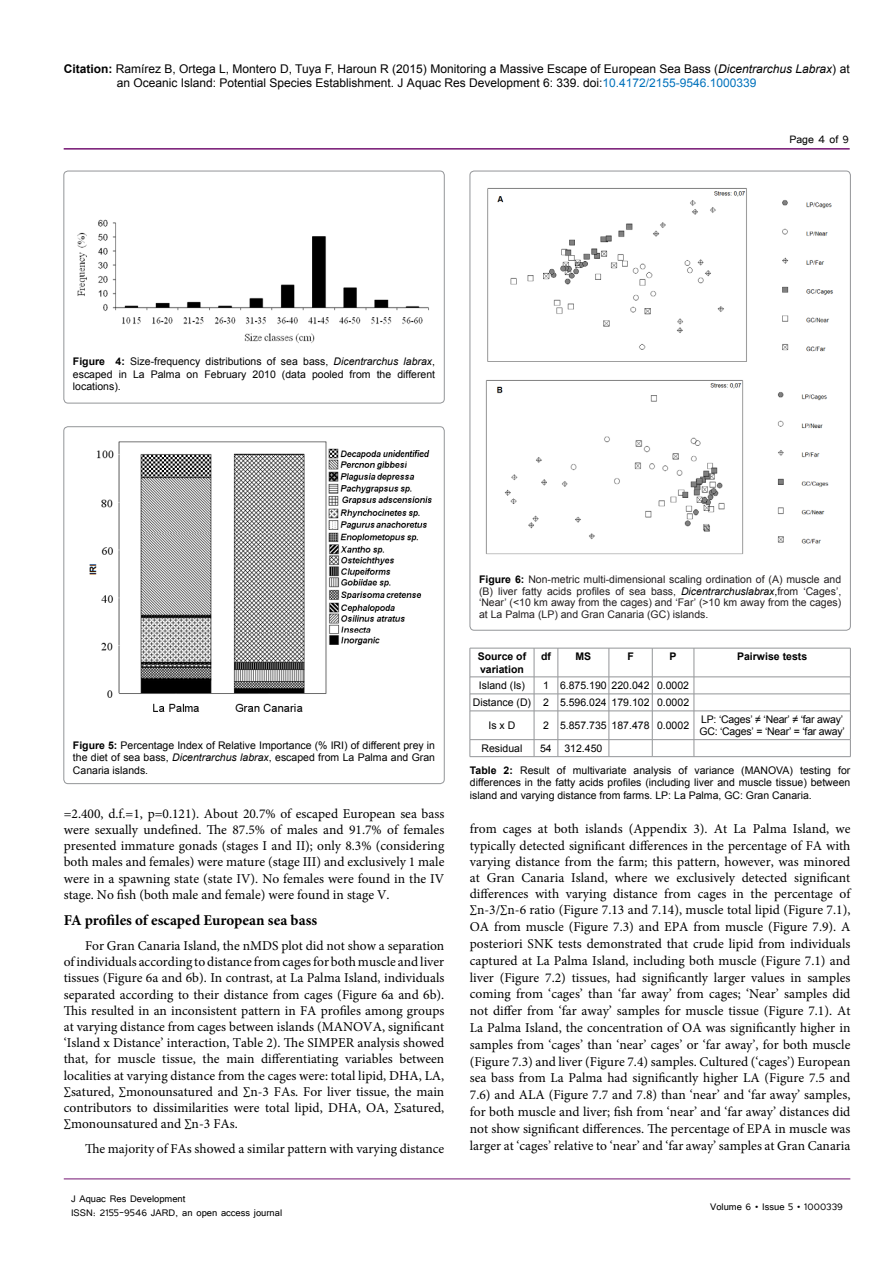
<style>
.page{position:relative;width:893px;height:1263px;background:#fff}
.page>*{position:absolute;margin:0;border:0;box-sizing:border-box;transform-origin:0 0}
.t1{font:700 15px "Minion Pro";color:#000}
.t2{font:13.5px/16.6px "Minion Pro";color:#000;text-align:justify}
.t3{font:13.5px "Tunga";color:#000}
.t4{font:12px/14.4px "Arial";color:#000}
.t5{font:12px/14.4px "Tunga";color:#000}
.t6{font:10.5px/12.6px "Arial";color:#000;text-align:justify}
.t7{font:10.5px/11.6px "Arial";color:#231f20;text-align:justify}
.t8{font:10.5px/12.6px "Arial";letter-spacing:-.02em;color:#000}
.t9{font:700 10.5px/12.6px "Arial";color:#000}
.s1{font-weight:700}
.s2{font-style:italic}
.s3{color:#0072bc}
.s4{font-weight:700;color:#000}
.s5{font-style:italic;color:#000}
.s6{color:#000}
</style>
<div class="page">
<hr style="left:64px;top:148px;width:786px;height:2px;background:#741472">
<hr style="left:64px;top:1179px;width:786px;height:1px;background:#741472">
<div style="left:64px;top:171px;width:380px;height:232px;border:1px solid #939598;border-radius:4px"></div>
<img style="left:77px;top:219px;width:352px;height:124px">
<div style="left:64px;top:427px;width:380px;height:357px;border:1px solid #939598;border-radius:4px"></div>
<img style="left:89px;top:441px;width:343px;height:271px">
<img style="left:487px;top:188px;width:346px;height:174px">
<img style="left:485px;top:380px;width:344px;height:175px">
<hr style="left:470px;top:648px;width:64px;height:1px;background:#939598">
<hr style="left:558px;top:648px;width:51px;height:1px;background:#939598">
<hr style="left:609px;top:648px;width:43px;height:1px;background:#939598">
<hr style="left:652px;top:648px;width:42px;height:1px;background:#939598">
<hr style="left:694px;top:648px;width:156px;height:1px;background:#939598">
<hr style="left:470px;top:677px;width:64px;height:1px;background:#939598">
<hr style="left:558px;top:677px;width:51px;height:1px;background:#939598">
<hr style="left:609px;top:677px;width:43px;height:1px;background:#939598">
<hr style="left:652px;top:677px;width:42px;height:1px;background:#939598">
<hr style="left:694px;top:677px;width:156px;height:1px;background:#939598">
<hr style="left:470px;top:694px;width:64px;height:1px;background:#939598">
<hr style="left:558px;top:694px;width:51px;height:1px;background:#939598">
<hr style="left:609px;top:694px;width:43px;height:1px;background:#939598">
<hr style="left:652px;top:694px;width:42px;height:1px;background:#939598">
<hr style="left:694px;top:694px;width:156px;height:1px;background:#939598">
<hr style="left:470px;top:711px;width:64px;height:1px;background:#939598">
<hr style="left:558px;top:711px;width:51px;height:1px;background:#939598">
<hr style="left:609px;top:711px;width:43px;height:1px;background:#939598">
<hr style="left:652px;top:711px;width:42px;height:1px;background:#939598">
<hr style="left:694px;top:711px;width:156px;height:1px;background:#939598">
<hr style="left:470px;top:739px;width:64px;height:1px;background:#939598">
<svg style="left:470px;top:648px;width:1px;height:108px"></svg>
<hr style="left:558px;top:739px;width:51px;height:1px;background:#939598">
<hr style="left:609px;top:739px;width:43px;height:1px;background:#939598">
<svg style="left:609px;top:648px;width:1px;height:108px"></svg>
<hr style="left:652px;top:739px;width:42px;height:1px;background:#939598">
<svg style="left:652px;top:648px;width:1px;height:108px"></svg>
<hr style="left:694px;top:739px;width:156px;height:1px;background:#939598">
<svg style="left:694px;top:648px;width:1px;height:108px"></svg>
<svg style="left:850px;top:648px;width:1px;height:109px"></svg>
<hr style="left:470px;top:756px;width:64px;height:1px;background:#939598">
<svg style="left:534px;top:648px;width:25px;height:109px"></svg>
<hr style="left:558px;top:756px;width:51px;height:1px;background:#939598">
<hr style="left:609px;top:756px;width:43px;height:1px;background:#939598">
<hr style="left:652px;top:756px;width:42px;height:1px;background:#939598">
<hr style="left:694px;top:756px;width:156px;height:1px;background:#939598">
<p class="t4" style="left:117px;top:61px;width:734px;text-indent:-53px"><span class="s1">Citation:</span> Ramírez B, Ortega L, Montero D, Tuya F, Haroun R (2015) Monitoring a Massive Escape of European Sea Bass (<span class="s2">Dicentrarchus Labrax</span>) at an Oceanic Island: Potential Species Establishment. J Aquac Res Development 6: 339. doi:<span class="s3">10.4172/2155-9546.1000339</span></p>
<p class="t3" style="left:789px;top:131px;width:61px">Page 4 of 9</p>
<p class="t6" style="left:73px;top:355px;width:364px"><span class="s1">Figure 4:</span> Size-frequency distributions of sea bass, <span class="s2">Dicentrarchus labrax</span>, escaped in La Palma on February 2010 (data pooled from the different locations).</p>
<p class="t6" style="left:73px;top:739px;width:364px"><span class="s1">Figure 5:</span> Percentage Index of Relative Importance (% IRI) of different prey in the diet of sea bass, <span class="s2">Dicentrarchus labrax</span>, escaped from La Palma and Gran Canaria islands.</p>
<p class="t2" style="left:64px;top:805px;width:382px;line-height:16.2px">=2.400, d.f.=1, p=0.121). About 20.7% of escaped European sea bass were sexually undefined. The 87.5% of males and 91.7% of females presented immature gonads (stages I and II); only 8.3% (considering both males and females) were mature (stage III) and exclusively 1 male were in a spawning state (state IV). No females were found in the IV stage. No fish (both male and female) were found in stage V.</p>
<p class="t1" style="left:64px;top:910px;width:255px">FA profiles of escaped European sea bass</p>
<p class="t2" style="left:64px;top:938px;width:382px;line-height:16.2px;text-indent:21px">For Gran Canaria Island, the nMDS plot did not show a separation of individuals according to distance from cages for both muscle and liver tissues (Figure 6a and 6b). In contrast, at La Palma Island, individuals separated according to their distance from cages (Figure 6a and 6b).<br>This resulted in an inconsistent pattern in FA profiles among groups at varying distance from cages between islands (MANOVA, significant ‘Island x Distance’ interaction, Table 2). The SIMPER analysis showed that, for muscle tissue, the main differentiating variables between localities at varying distance from the cages were: total lipid, DHA, LA, ∑satured, ∑monounsatured and ∑n-3 FAs. For liver tissue, the main contributors to dissimilarities were total lipid, DHA, OA, ∑satured, ∑monounsatured and ∑n-3 FAs.</p>
<p class="t2" style="left:85px;top:1140px;width:361px">The majority of FAs showed a similar pattern with varying distance</p>
<p class="t5" style="left:71px;top:1190px;width:213px">J Aquac Res Development<br>ISSN: 2155-9546 JARD, an open access journal</p>
<p class="t7" style="left:479px;top:574px;width:364px"><span class="s4">Figure 6:</span> Non-metric multi-dimensional scaling ordination of (A) muscle and (B) liver fatty acids profiles of sea bass, <span class="s5">Dicentrarchuslabrax</span><span class="s6">,</span>from ‘Cages’, ‘Near’ (&lt;10 km away from the cages) and ‘Far’ (&gt;10 km away from the cages) at La Palma (LP) and Gran Canaria (GC) islands.</p>
<p class="t9" style="left:478px;top:650px;width:50px">Source of variation</p>
<p class="t9" style="left:541px;top:650px;width:11px">df</p>
<p class="t9" style="left:575px;top:650px;width:17px">MS</p>
<p class="t9" style="left:627px;top:650px;width:8px">F</p>
<p class="t9" style="left:670px;top:650px;width:9px">P</p>
<p class="t9" style="left:737px;top:650px;width:72px">Pairwise tests</p>
<p class="t6" style="left:479px;top:679px;width:48px">Island (Is)</p>
<p class="t6" style="left:473px;top:677px;width:218px;line-height:17px;text-align:right">1 6.875.190 220.042 0.0002<br>Distance (D) 2 5.596.024 179.102 0.0002</p>
<p class="t6" style="left:489px;top:719px;width:28px">Is x D</p>
<p class="t6" style="left:543px;top:719px;width:148px">2 5.857.735 187.478 0.0002</p>
<p class="t8" style="left:699px;top:713px;width:147px">LP: ‘Cages’ ≠ ‘Near’ ≠ ‘far away’<br>GC: ‘Cages’ = ‘Near’ = ‘far away’</p>
<p class="t6" style="left:482px;top:742px;width:42px">Residual</p>
<p class="t6" style="left:470px;top:737px;width:382px;line-height:22px;text-indent:70px">54 312.450<br><span class="s1">Table 2:</span> Result of multivariate analysis of variance (MANOVA) testing for</p>
<p class="t6" style="left:470px;top:776px;width:382px">differences in the fatty acids profiles (including liver and muscle tissue) between island and varying distance from farms. LP: La Palma, GC: Gran Canaria.</p>
<p class="t2" style="left:470px;top:821px;width:382px">from cages at both islands (Appendix 3). At La Palma Island, we typically detected significant differences in the percentage of FA with varying distance from the farm; this pattern, however, was minored at Gran Canaria Island, where we exclusively detected significant differences with varying distance from cages in the percentage of ∑n-3/∑n-6 ratio (Figure 7.13 and 7.14), muscle total lipid (Figure 7.1), OA from muscle (Figure 7.3) and EPA from muscle (Figure 7.9). A posteriori SNK tests demonstrated that crude lipid from individuals captured at La Palma Island, including both muscle (Figure 7.1) and liver (Figure 7.2) tissues, had significantly larger values in samples coming from ‘cages’ than ‘far away’ from cages; ‘Near’ samples did not differ from ‘far away’ samples for muscle tissue (Figure 7.1). At La Palma Island, the concentration of OA was significantly higher in samples from ‘cages’ than ‘near’ cages’ or ‘far away’, for both muscle (Figure 7.3) and liver (Figure 7.4) samples. Cultured (‘cages’) European sea bass from La Palma had significantly higher LA (Figure 7.5 and 7.6) and ALA (Figure 7.7 and 7.8) than ‘near’ and ‘far away’ samples, for both muscle and liver; fish from ‘near’ and ‘far away’ distances did not show significant differences. The percentage of EPA in muscle was larger at ‘cages’ relative to ‘near’ and ‘far away’ samples at Gran Canaria</p>
<p class="t5" style="left:710px;top:1199px;width:134px">Volume 6 • Issue 5 • 1000339</p>
</div>
